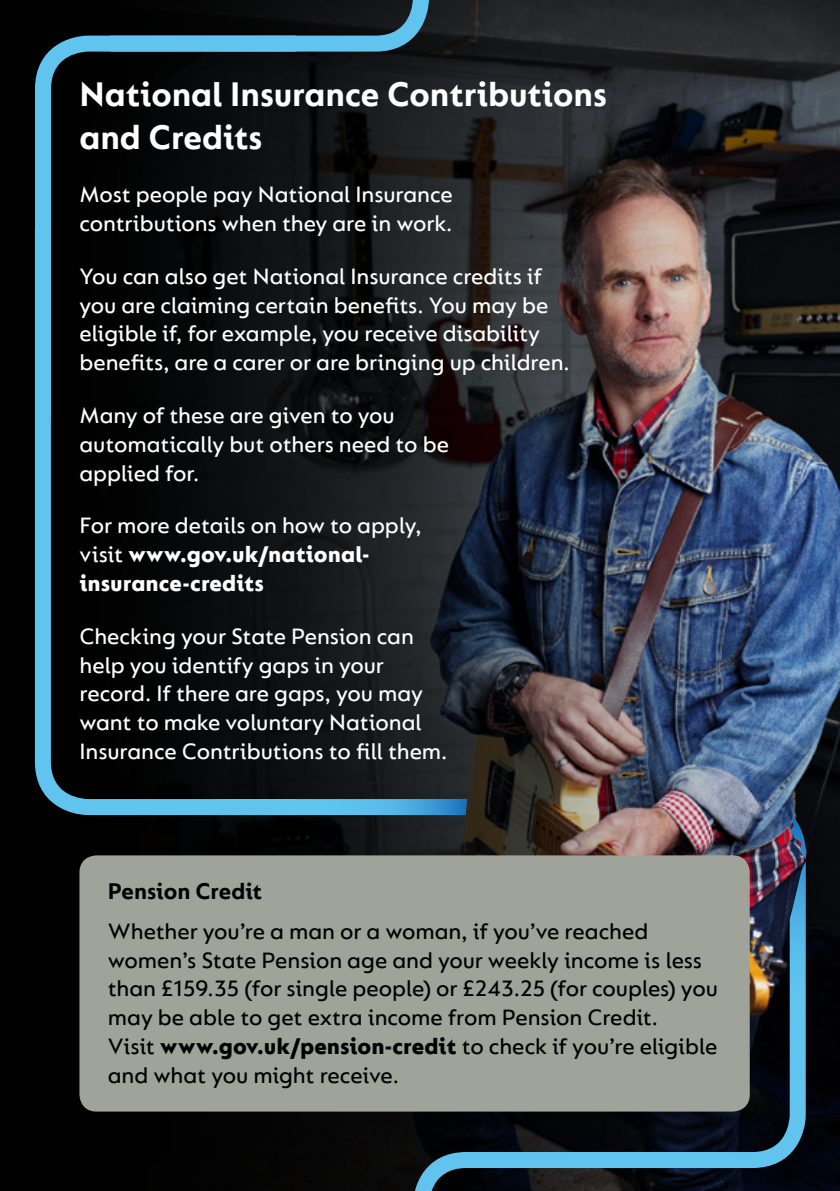
<style>
.page{position:relative;width:840px;height:1191px;background:#fff}
.page>*{position:absolute;margin:0;border:0;box-sizing:border-box;transform-origin:0 0}
.t1{font:700 36px/43.2px "FS Lucas";letter-spacing:-.005em;color:#fff}
.t2{font:500 24px/28.8px "FS Lucas";letter-spacing:-.005em;color:#fff}
.t3{font:500 24px/28.8px "FS Lucas";letter-spacing:-.005em;color:#000}
.t4{font:800 24px/28.8px "FS Lucas";color:#fff}
.t5{font:700 24px "FS Lucas";letter-spacing:-.005em;color:#000}
.s1{font-weight:500}
.s2{font-weight:800}
</style>
<div class="page">
<img style="left:0;top:0;width:839px;height:1191px">
<svg style="left:110px;top:0;width:318px;height:52px;background:#192c35"></svg>
<svg style="left:412px;top:1168px;width:319px;height:23px;background:#131a21"></svg>
<svg style="left:35px;top:36px;width:261px;height:192px;background:#122127"></svg>
<svg style="left:35px;top:228px;width:261px;height:587px;background:#0d1519"></svg>
<img style="left:218px;top:799px;width:587px;height:369px">
<div style="left:79px;top:855px;width:670px;height:256px;background:#a0a39a;border-radius:17px"></div>
<svg style="left:218px;top:799px;width:249px;height:16px;background:#53b5e5"></svg>
<svg style="left:789px;top:816px;width:16px;height:176px;background:#447ea6"></svg>
<h1 class="t1" style="left:79px;top:72px;width:528px">National Insurance Contributions and Credits</h1>
<p class="t2" style="left:79px;top:179px;width:374px">Most people pay National Insurance contributions when they are in work.</p>
<p class="t2" style="left:79px;top:261px;width:491px">You can also get National Insurance credits if you are claiming certain benefits. You may be eligible if, for example, you receive disability benefits, are a carer or are bringing up children.</p>
<p class="t2" style="left:79px;top:400px;width:371px">Many of these are given to you automatically but others need to be applied for.</p>
<p class="t4" style="left:79px;top:511px;width:343px"><span class="s1">For more details on how to apply, visit</span> www.gov.uk/national&shy;insurance-credits</p>
<p class="t2" style="left:79px;top:621px;width:369px">Checking your State Pension can help you identify gaps in your record. If there are gaps, you may want to make voluntary National Insurance Contributions to fill them.</p>
<p class="t5" style="left:108px;top:877px;width:156px">Pension Credit</p>
<p class="t3" style="left:108px;top:916px;width:611px">Whether you’re a man or a woman, if you’ve reached women’s State Pension age and your weekly income is less than £159.35 (for single people) or £243.25 (for couples) you may be able to get extra income from Pension Credit.<br>Visit <span class="s2">www.gov.uk/pension-credit</span> to check if you’re eligible and what you might receive.</p>
</div>
